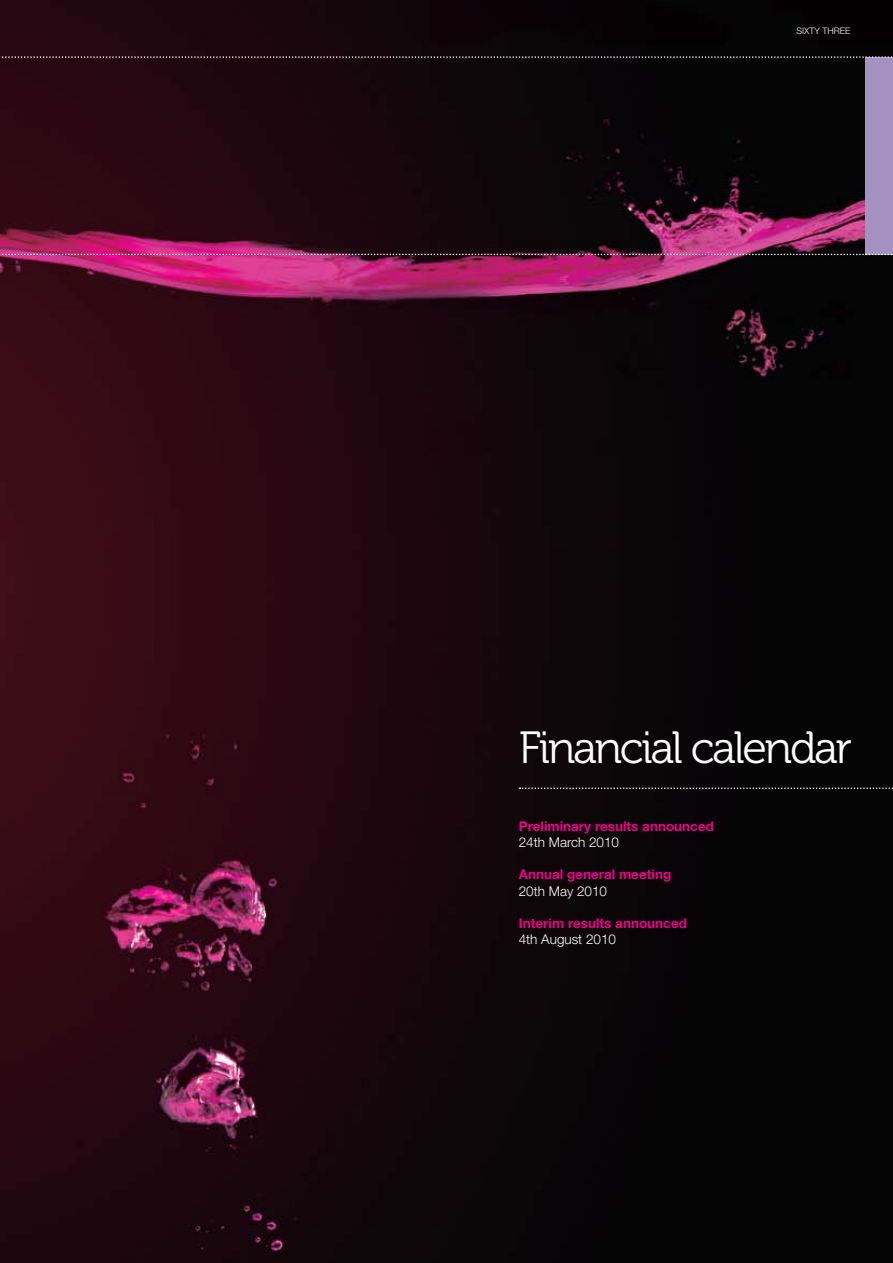
<style>
.page{position:relative;width:893px;height:1263px;background:#fff}
.page>*{position:absolute;margin:0;border:0;box-sizing:border-box;transform-origin:0 0}
.t1{font:45px "Museo 300";letter-spacing:-.05em;color:#fff}
.t2{font:700 13.5px "Helvetica Neue LT Std";color:#ec008c}
.t3{font:300 13.5px "Helvetica Neue LT Std";color:#fff}
.t4{font:300 9px "Helvetica Neue LT Std";color:#fff}
</style>
<div class="page">
<img style="left:0;top:0;width:893px;height:1263px">
<div style="left:866px;top:57px;width:27px;height:197px;background:#a590c2"></div>
<svg style="left:519px;top:787px;width:374px;height:2px"></svg>
<svg style="left:0;top:254px;width:893px;height:1px"></svg>
<svg style="left:0;top:56px;width:893px;height:2px;background:#53494d"></svg>
<p class="t4" style="left:797px;top:25px;width:55px">sixty thr ee</p>
<h1 class="t1" style="left:519px;top:724px;width:335px">Financial calendar</h1>
<p class="t2" style="left:519px;top:817px;width:197px">Preliminary results announced</p>
<p class="t3" style="left:519px;top:834px;width:102px">24th March 2010</p>
<p class="t2" style="left:519px;top:866px;width:154px">Annual general meeting</p>
<p class="t3" style="left:519px;top:882px;width:90px">20th May 2010</p>
<p class="t2" style="left:519px;top:915px;width:170px">Interim results announced</p>
<p class="t3" style="left:519px;top:931px;width:99px">4th August 2010</p>
</div>
